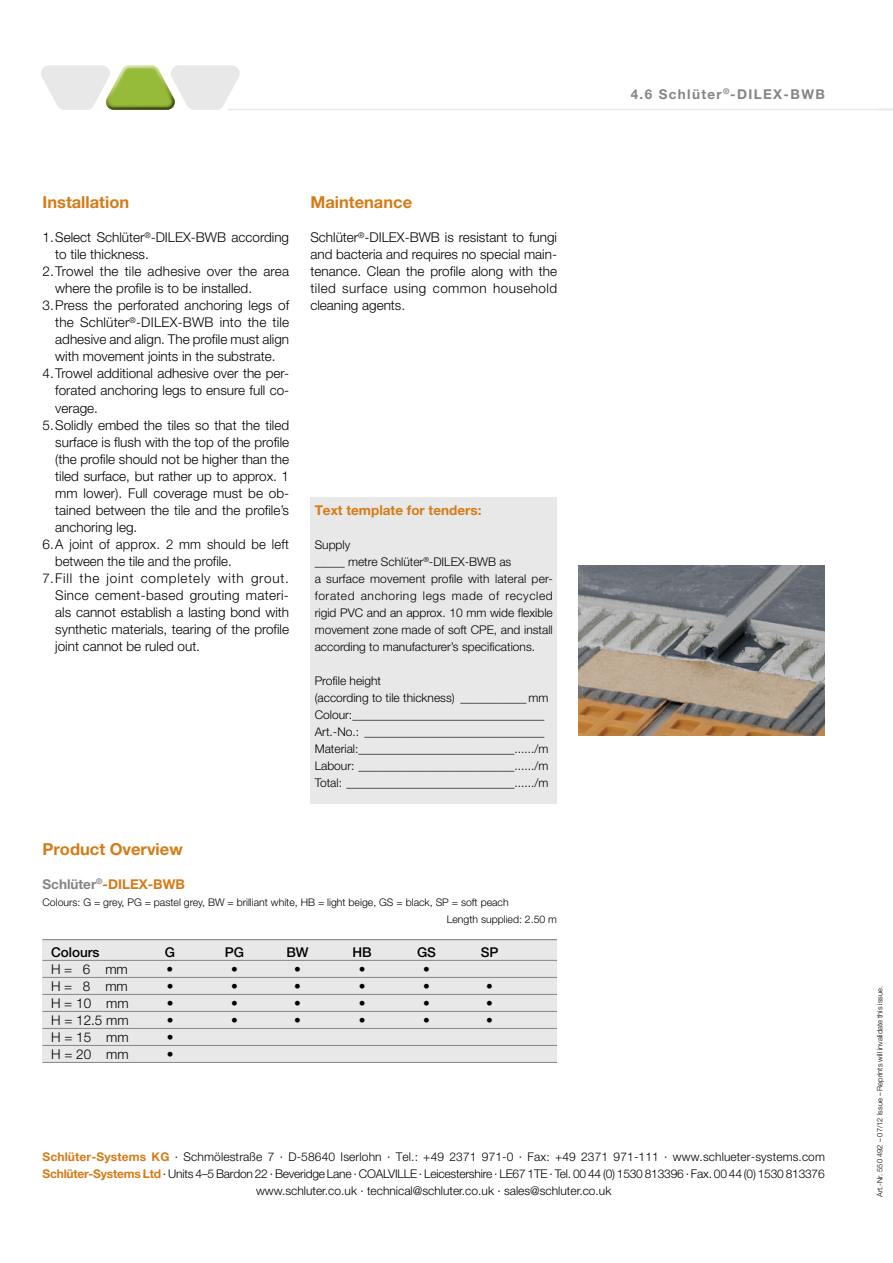
<style>
.page{position:relative;width:893px;height:1263px;background:#fff}
.page>*{position:absolute;margin:0;border:0;box-sizing:border-box;transform-origin:0 0}
.t1{font:700 16.5px "Helvetica Neue LT Pro";color:#d57b16}
.t2{font:300 13.5px/17px "Helvetica Neue LT Pro";color:#000}
.t3{font:700 13.5px "Helvetica Neue LT Pro";color:#d57b16}
.t4{font:300 13.5px "Helvetica Neue LT Pro";letter-spacing:.02em;color:#000}
.t5{font:300 13.5px "Helvetica Neue LT Pro";letter-spacing:.06em;color:#000}
.t6{font:300 13.5px "Helvetica Neue LT Pro";letter-spacing:.025em;color:#000}
.t7{font:700 13.5px "Helvetica Neue LT Pro";letter-spacing:.1em;color:#858585}
.t8{font:500 13.5px "Helvetica Neue LT Pro";color:#000}
.t9{font:300 12px/17px "Helvetica Neue LT Pro";color:#000}
.t10{font:300 10.5px/17px "Helvetica Neue LT Pro";color:#000}
.t11{font:300 7.5px "Helvetica Neue LT Pro";color:#000}
.s1{color:#858585}
.s2{font-weight:700;color:#d57b16}
</style>
<div class="page">
<hr style="left:228px;top:109px;width:665px;height:1px;background:#e8e8e8">
<svg style="left:41px;top:65px;width:199px;height:45px"></svg>
<div style="left:310px;top:497px;width:247px;height:307px;background:#e8e8e8"></div>
<div style="left:43px;top:940px;width:514px;height:122px;background:#e8e8e8"></div>
<hr style="left:43px;top:939px;width:514px;height:1px;background:#858585">
<hr style="left:43px;top:960px;width:514px;height:1px;background:#858585">
<hr style="left:43px;top:977px;width:514px;height:1px;background:#858585">
<hr style="left:43px;top:994px;width:514px;height:1px;background:#858585">
<hr style="left:43px;top:1011px;width:514px;height:1px;background:#858585">
<hr style="left:43px;top:1028px;width:514px;height:1px;background:#858585">
<hr style="left:43px;top:1045px;width:514px;height:1px;background:#858585">
<hr style="left:43px;top:1062px;width:514px;height:1px;background:#858585">
<img style="left:578px;top:566px;width:247px;height:170px">
<p class="t1" style="left:43px;top:192px;width:88px">Installation</p>
<p class="t2" style="left:43px;top:229px;width:248px">1.Select Schlüter<sup>®</sup>-DILEX-BWB according</p>
<p class="t2" style="left:55px;top:246px;width:95px">to tile thickness.</p>
<p class="t4" style="left:43px;top:263px;width:248px">2.Trowel the tile adhesive over the area</p>
<p class="t2" style="left:55px;top:280px;width:198px">where the profile is to be installed.</p>
<p class="t2" style="left:43px;top:297px;width:248px">3.Press the perforated anchoring legs of</p>
<p class="t2" style="left:55px;top:314px;width:235px">the Schlüter<sup>®</sup>-DILEX-BWB into the tile</p>
<p class="t2" style="left:55px;top:331px;width:235px">adhesive and align. The profile must align</p>
<p class="t2" style="left:55px;top:348px;width:222px">with movement joints in the substrate.</p>
<p class="t2" style="left:43px;top:365px;width:246px">4.Trowel additional adhesive over the per-</p>
<p class="t2" style="left:55px;top:382px;width:234px">forated anchoring legs to ensure full co-</p>
<p class="t2" style="left:55px;top:399px;width:44px">verage.</p>
<p class="t2" style="left:43px;top:416px;width:248px">5.Solidly embed the tiles so that the tiled</p>
<p class="t2" style="left:55px;top:433px;width:235px">surface is flush with the top of the profile</p>
<p class="t2" style="left:55px;top:450px;width:235px">(the profile should not be higher than the</p>
<p class="t2" style="left:55px;top:467px;width:235px">tiled surface, but rather up to approx. 1</p>
<p class="t2" style="left:55px;top:484px;width:235px">mm lower). Full coverage must be ob-</p>
<p class="t2" style="left:55px;top:501px;width:235px">tained between the tile and the profile’s</p>
<p class="t2" style="left:55px;top:518px;width:84px">anchoring leg.</p>
<p class="t2" style="left:43px;top:535px;width:248px">6.A joint of approx. 2 mm should be left</p>
<p class="t2" style="left:55px;top:552px;width:178px">between the tile and the profile.</p>
<p class="t5" style="left:43px;top:569px;width:248px">7.Fill the joint completely with grout.</p>
<p class="t6" style="left:55px;top:586px;width:235px">Since cement-based grouting materi-</p>
<p class="t2" style="left:55px;top:603px;width:235px">als cannot establish a lasting bond with</p>
<p class="t2" style="left:55px;top:620px;width:235px">synthetic materials, tearing of the profile</p>
<p class="t2" style="left:55px;top:637px;width:146px">joint cannot be ruled out.</p>
<p class="t1" style="left:310px;top:192px;width:103px">Maintenance</p>
<p class="t2" style="left:310px;top:229px;width:248px">Schlüter<sup>®</sup>-DILEX-BWB is resistant to fungi and bacteria and requires no special main&shy;tenance. Clean the profile along with the tiled surface using common household cleaning agents.</p>
<p class="t3" style="left:315px;top:501px;width:168px">Text template for tenders:</p>
<p class="t9" style="left:315px;top:536px;width:240px">Supply<br>_____ metre Schlüter<sup>®</sup>-DILEX-BWB as<br>a surface movement profile with lateral per&shy;forated anchoring legs made of recycled rigid PVC and an approx. 10 mm wide flexible movement zone made of soft CPE, and install according to manufacturer’s specifications.</p>
<p class="t9" style="left:315px;top:672px;width:235px">Profile height<br>(according to tile thickness) ___________ mm Colour:________________________________ Art.-No.: ______________________________ Material:__________________________....../m Labour: __________________________....../m Total: ____________________________....../m</p>
<p class="t1" style="left:43px;top:839px;width:142px">Product Overview</p>
<p class="t3" style="left:43px;top:875px;width:144px"><span class="s1">Schlüter</span><sup>®</sup>-DILEX-BWB</p>
<p class="t10" style="left:447px;top:893px;width:112px;text-indent:-404px">Colours: G = grey, PG = pastel grey, BW = brilliant white, HB = light beige, GS = black, SP = soft peach<br>Length supplied: 2.50 m</p>
<p class="t8" style="left:51px;top:944px;width:50px">Colours</p>
<p class="t8" style="left:165px;top:944px;width:12px">G</p>
<p class="t8" style="left:225px;top:944px;width:21px">PG</p>
<p class="t8" style="left:286px;top:944px;width:24px">BW</p>
<p class="t8" style="left:352px;top:944px;width:21px">HB</p>
<p class="t8" style="left:417px;top:944px;width:20px">GS</p>
<p class="t8" style="left:481px;top:944px;width:19px">SP</p>
<p class="t2" style="left:51px;top:960px;width:78px">H = 6 mm</p>
<p class="t2" style="left:167px;top:960px;width:8px">•</p>
<p class="t2" style="left:231px;top:960px;width:8px">•</p>
<p class="t2" style="left:294px;top:960px;width:8px">•</p>
<p class="t2" style="left:359px;top:960px;width:8px">•</p>
<p class="t2" style="left:423px;top:960px;width:8px">•</p>
<p class="t2" style="left:51px;top:977px;width:78px">H = 8 mm</p>
<p class="t2" style="left:167px;top:977px;width:8px">•</p>
<p class="t2" style="left:231px;top:977px;width:8px">•</p>
<p class="t2" style="left:294px;top:977px;width:8px">•</p>
<p class="t2" style="left:359px;top:977px;width:8px">•</p>
<p class="t2" style="left:423px;top:977px;width:8px">•</p>
<p class="t2" style="left:486px;top:977px;width:8px">•</p>
<p class="t2" style="left:51px;top:994px;width:79px">H = 10 mm</p>
<p class="t2" style="left:167px;top:994px;width:8px">•</p>
<p class="t2" style="left:231px;top:994px;width:8px">•</p>
<p class="t2" style="left:294px;top:994px;width:8px">•</p>
<p class="t2" style="left:359px;top:994px;width:8px">•</p>
<p class="t2" style="left:423px;top:994px;width:8px">•</p>
<p class="t2" style="left:486px;top:994px;width:8px">•</p>
<p class="t2" style="left:51px;top:1011px;width:79px">H = 12.5 mm</p>
<p class="t2" style="left:167px;top:1011px;width:8px">•</p>
<p class="t2" style="left:231px;top:1011px;width:8px">•</p>
<p class="t2" style="left:294px;top:1011px;width:8px">•</p>
<p class="t2" style="left:359px;top:1011px;width:8px">•</p>
<p class="t2" style="left:423px;top:1011px;width:8px">•</p>
<p class="t2" style="left:486px;top:1011px;width:8px">•</p>
<p class="t2" style="left:51px;top:1028px;width:79px">H = 15 mm</p>
<p class="t2" style="left:167px;top:1028px;width:8px">•</p>
<p class="t2" style="left:51px;top:1045px;width:79px">H = 20 mm</p>
<p class="t2" style="left:167px;top:1045px;width:8px">•</p>
<p class="t7" style="left:631px;top:86px;width:196px">4.6 Schlüter<sup>®</sup>-DILEX-BWB</p>
<p class="t9" style="left:43px;top:1148px;width:784px;text-align:center"><span class="s2">Schlüter-Systems KG</span> · Schmölestraße 7 · D-58640 Iserlohn · Tel.: +49 2371 971-0 · Fax: +49 2371 971-111 · www.schlueter-systems.com<br><span class="s2">Schlüter-Systems Ltd</span> · Units 4–5 Bardon 22 · Beveridge Lane · COALVILLE · Leicestershire · LE67 1TE · Tel. 00 44 (0) 1530 813396 · Fax. 00 44 (0) 1530 813376 www.schluter.co.uk · technical@schluter.co.uk · sales@schluter.co.uk</p>
<p class="t11" style="left:875px;top:1197px;width:212px;rotate:-90deg">Art.-Nr. 550 492 – 07/12 Issue – Reprints will invalidate this issue.</p>
</div>
